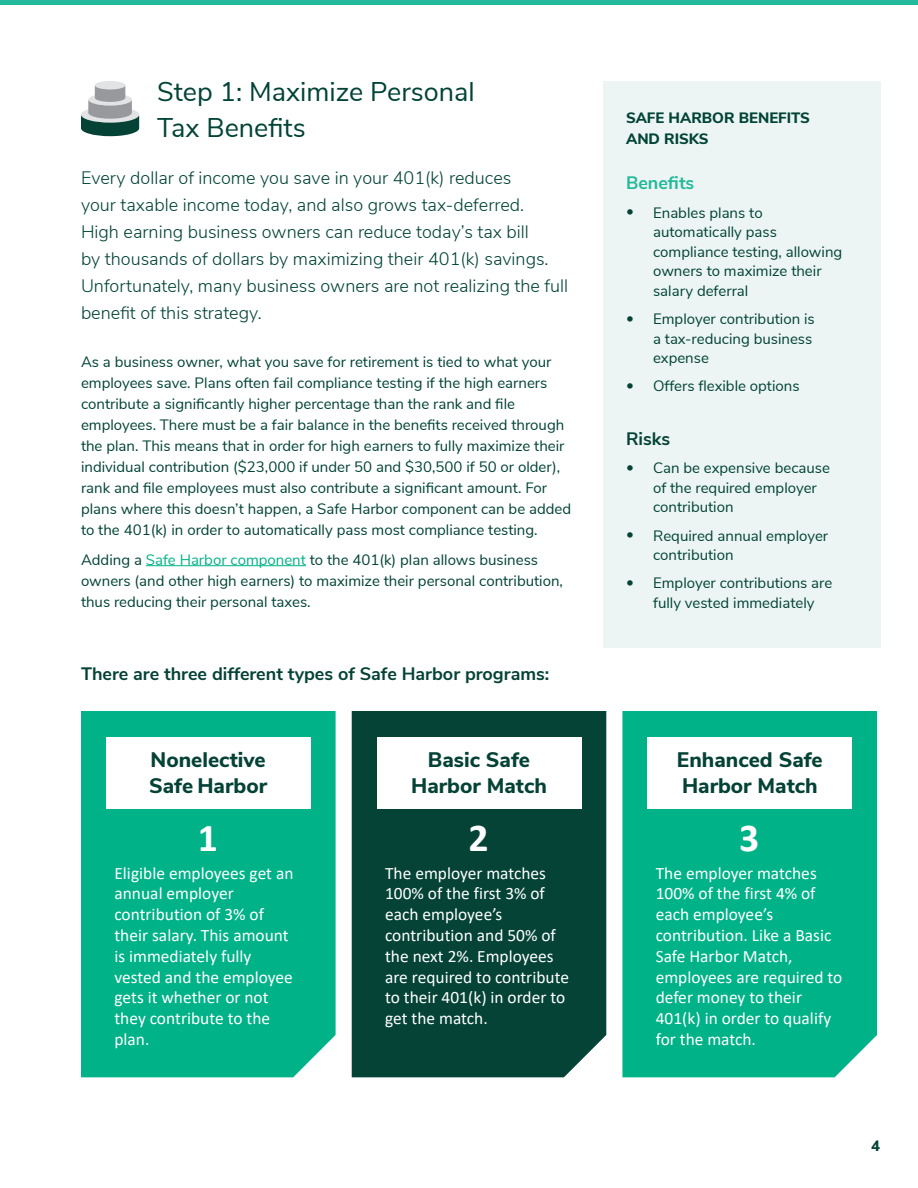
<style>
.page{position:relative;width:918px;height:1188px;background:#fff}
.page>*{position:absolute;margin:0;border:0;box-sizing:border-box;transform-origin:0 0}
.t1{font:700 39.75px "Calibri";color:#fff}
.t2{font:27px/36px "Nunito Sans";color:#014336}
.t3{font:700 22.35px/26.1px "Calibri";color:#044336}
.t4{font:800 21px/25.5px "Nunito Sans";color:#054236}
.t5{font:300 18px/27px "Nunito Sans";color:#014336}
.t6{font:700 18px "Nunito Sans";color:#054236}
.t7{font:700 18px "Nunito Sans";color:#25b99b}
.t8{font:17.4px/20.9px "Calibri";color:#fff}
.t9{font:15px/21px "Nunito Sans";color:#014336}
.t10{font:800 15px/21px "Nunito Sans";color:#014336}
.s1{color:#00b287}
.s2{color:#054236}
</style>
<div class="page">
<hr style="left:146px;top:565px;width:160px;height:1px;background:#00b287">
<div style="left:95px;top:81px;width:30px;height:8px;background:#e2e3e4;border-radius:50%"></div>
<svg style="left:81px;top:85px;width:58px;height:51px"></svg>
<div style="left:81px;top:711px;width:255px;height:366px;background:#00b287"></div>
<div style="left:352px;top:711px;width:254px;height:366px;background:#044336"></div>
<div style="left:622px;top:711px;width:255px;height:366px;background:#00b287"></div>
<div style="left:106px;top:737px;width:204px;height:71px;background:#fff"></div>
<div style="left:377px;top:737px;width:204px;height:71px;background:#fff"></div>
<div style="left:648px;top:737px;width:204px;height:71px;background:#fff"></div>
<div style="left:603px;top:81px;width:277px;height:567px;background:#ecf5f3"></div>
<hr style="left:0;top:0;width:918px;height:4px;background:#25b99b">
<h2 class="t2" style="left:157px;top:72px;width:319px">Step 1: Maximize Personal<br>Tax Benefits</h2>
<p class="t5" style="left:81px;top:163px;width:489px">Every dollar of income you save in your 401(k) reduces<br>your taxable income today, and also grows tax-deferred.<br>High earning business owners can reduce today’s tax bill<br>by thousands of dollars by maximizing their 401(k) savings.<br>Unfortunately, many business owners are not realizing the full benefit of this strategy.</p>
<p class="t9" style="left:81px;top:350px;width:492px">As a business owner, what you save for retirement is tied to what your employees save. Plans often fail compliance testing if the high earners contribute a significantly higher percentage than the rank and file employees. There must be a fair balance in the benefits received through the plan. This means that in order for high earners to fully maximize their individual contribution ($23,000 if under 50 and $30,500 if 50 or older), rank and file employees must also contribute a significant amount. For plans where this doesn’t happen, a Safe Harbor component can be added to the 401(k) in order to automatically pass most compliance testing.</p>
<p class="t9" style="left:81px;top:548px;width:484px">Adding a <span class="s1">Safe Harbor component</span> to the 401(k) plan allows business owners (and other high earners) to maximize their personal contribution, thus reducing their personal taxes.</p>
<p class="t6" style="left:81px;top:661px;width:470px">There are three different types of Safe Harbor programs:</p>
<p class="t10" style="left:626px;top:107px;width:185px">SAFE HARBOR BENEFITS<br>AND RISKS</p>
<p class="t7" style="left:626px;top:170px;width:70px">Benefits</p>
<p class="t9" style="left:653px;top:202px;width:191px;line-height:19.5px;text-indent:-27px"><span class="s2">•</span> Enables plans to automatically pass compliance testing, allowing owners to maximize their salary deferral</p>
<p class="t9" style="left:653px;top:308px;width:163px;line-height:19.5px;text-indent:-27px"><span class="s2">•</span> Employer contribution is a tax-reducing business expense</p>
<p class="t9" style="left:626px;top:375px;width:175px"><span class="s2">•</span> Offers flexible options</p>
<p class="t6" style="left:626px;top:425px;width:46px">Risks</p>
<p class="t9" style="left:653px;top:457px;width:178px;line-height:19.5px;text-indent:-27px"><span class="s2">•</span> Can be expensive because of the required employer contribution</p>
<p class="t9" style="left:653px;top:525px;width:177px;line-height:19.5px;text-indent:-27px"><span class="s2">•</span> Required annual employer contribution</p>
<p class="t9" style="left:653px;top:572px;width:181px;line-height:19.5px;text-indent:-27px"><span class="s2">•</span> Employer contributions are fully vested immediately</p>
<h3 class="t3" style="left:414px;top:746px;width:131px;text-align:center">Basic Safe<br>Harbor Match</h3>
<h1 class="t1" style="left:469px;top:810px;width:22px">2</h1>
<p class="t8" style="left:385px;top:862px;width:185px">The employer matches<br>100% of the first 3% of each employee’s contribution and 50% of the next 2%. Employees are required to contribute to their 401(k) in order to get the match.</p>
<h3 class="t3" style="left:682px;top:746px;width:136px">Enhanced Safe<br>Harbor Match</h3>
<h1 class="t1" style="left:739px;top:810px;width:22px">3</h1>
<p class="t8" style="left:656px;top:862px;width:188px">The employer matches<br>100% of the first 4% of each employee’s contribution. Like a Basic<br>Safe Harbor Match, employees are required to defer money to their<br>401(k) in order to qualify for the match.</p>
<h3 class="t3" style="left:150px;top:746px;width:119px">Non-Elective<br>Safe Harbor</h3>
<h1 class="t1" style="left:198px;top:810px;width:22px">1</h1>
<p class="t8" style="left:114px;top:862px;width:181px">Eligible employees get an annual employer contribution of 3% of their salary. This amount is immediately fully vested and the employee gets it whether or not they contribute to the plan.</p>
<h3 class="t4" style="left:149px;top:746px;width:120px">Nonelective<br>Safe Harbor</h3>
<h3 class="t4" style="left:411px;top:746px;width:137px;text-align:center">Basic Safe<br>Harbor Match</h3>
<h3 class="t4" style="left:677px;top:746px;width:147px">Enhanced Safe<br>Harbor Match</h3>
<p class="t10" style="left:871px;top:1135px;width:10px">4</p>
</div>
